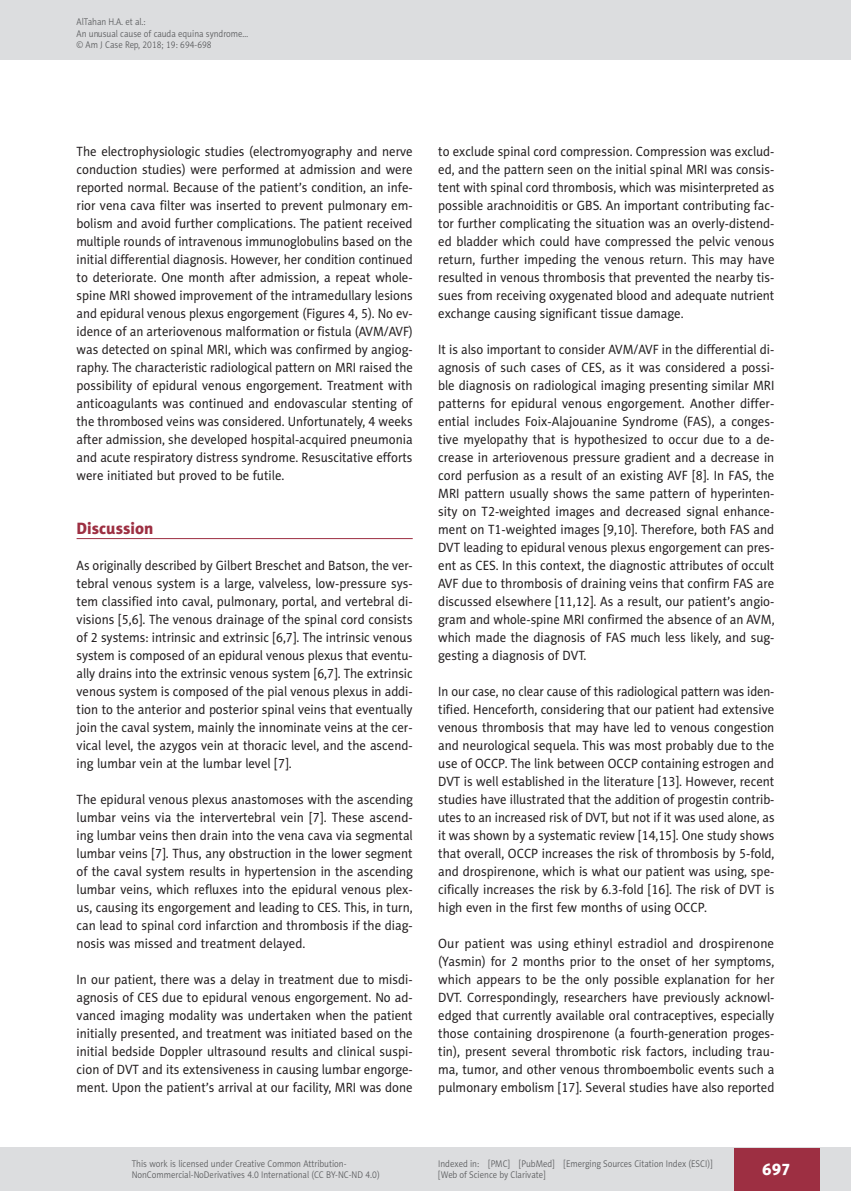
<style>
.page{position:relative;width:851px;height:1191px;background:#fff}
.page>*{position:absolute;margin:0;border:0;box-sizing:border-box;transform-origin:0 0}
.AJCR_Headline_1{font:16.5px "Naomi Sans EFN Heavy";color:#9d2f42}
.t1{font:16.5px "Naomi Sans EFN Heavy";color:#fff}
.AJCR_Body{font:13.5px/18px "Naomi Sans EFN";color:#231f20;text-align:justify;scale:.95 1}
.AJCR_Body-2{font:13.5px/18px "Naomi Sans EFN";color:#231f20;text-align:justify;scale:.93 1}
.AJCR_Body-3{font:13.5px/18px "Naomi Sans EFN";color:#231f20;text-align:justify;scale:.94 1}
.AJCR_Body-4{font:13.5px/18px "Naomi Sans EFN";color:#231f20;text-align:justify}
.t2{font:9.75px/11.2px "Naomi Sans EFN Light";color:#57585a;scale:.9 1}
</style>
<div class="page">
<hr style="left:77px;top:538px;width:335px;height:1px;background:#9d2f42">
<div style="left:0;top:1148px;width:850px;height:43px;background:#dcdddf"></div>
<div style="left:733px;top:1147px;width:86px;height:43px;background:#9d2f42"></div>
<div style="left:0;top:0;width:850px;height:60px;background:#dcdddf"></div>
<p class="t2" style="left:77px;top:16px;width:192px">AlTahan H.A. et al.:<br>An unusual cause of cauda equina syndrome… © Am J Case Rep, 2018; 19: 694-698</p>
<p class="AJCR_Body" style="left:77px;top:142px;width:355px">The electrophysiologic studies (electromyography and nerve conduction studies) were performed at admission and were reported normal. Because of the patient’s condition, an infe&shy;rior vena cava filter was inserted to prevent pulmonary em&shy;bolism and avoid further complications. The patient received multiple rounds of intravenous immunoglobulins based on the initial differential diagnosis. However, her condition continued to deteriorate. One month after admission, a repeat whole&shy;spine MRI showed improvement of the intramedullary lesions and epidural venous plexus engorgement (Figures 4, 5). No ev&shy;idence of an arteriovenous malformation or fistula (AVM/AVF) was detected on spinal MRI, which was confirmed by angiog&shy;raphy. The characteristic radiological pattern on MRI raised the possibility of epidural venous engorgement. Treatment with anticoagulants was continued and endovascular stenting of the thrombosed veins was considered. Unfortunately, 4 weeks after admission, she developed hospital-acquired pneumonia and acute respiratory distress syndrome. Resuscitative efforts were initiated but proved to be futile.</p>
<p class="AJCR_Headline_1" style="left:77px;top:518px;width:78px">Discussion</p>
<p class="AJCR_Body-3" style="left:77px;top:556px;width:359px">As originally described by Gilbert Breschet and Batson, the ver&shy;tebral venous system is a large, valveless, low-pressure sys&shy;tem classified into caval, pulmonary, portal, and vertebral di&shy;visions [5,6]. The venous drainage of the spinal cord consists of 2 systems: intrinsic and extrinsic [6,7]. The intrinsic venous system is composed of an epidural venous plexus that eventu&shy;ally drains into the extrinsic venous system [6,7]. The extrinsic venous system is composed of the pial venous plexus in addi&shy;tion to the anterior and posterior spinal veins that eventually join the caval system, mainly the innominate veins at the cer&shy;vical level, the azygos vein at thoracic level, and the ascend&shy;ing lumbar vein at the lumbar level [7].</p>
<p class="AJCR_Body" style="left:77px;top:790px;width:355px">The epidural venous plexus anastomoses with the ascending lumbar veins via the intervertebral vein [7]. These ascend&shy;ing lumbar veins then drain into the vena cava via segmental lumbar veins [7]. Thus, any obstruction in the lower segment of the caval system results in hypertension in the ascending lumbar veins, which refluxes into the epidural venous plex&shy;us, causing its engorgement and leading to CES. This, in turn, can lead to spinal cord infarction and thrombosis if the diag&shy;nosis was missed and treatment delayed.</p>
<p class="AJCR_Body" style="left:77px;top:970px;width:355px">In our patient, there was a delay in treatment due to misdi&shy;agnosis of CES due to epidural venous engorgement. No ad&shy;vanced imaging modality was undertaken when the patient initially presented, and treatment was initiated based on the initial bedside Doppler ultrasound results and clinical suspi&shy;cion of DVT and its extensiveness in causing lumbar engorge&shy;ment. Upon the patient’s arrival at our facility, MRI was done</p>
<p class="AJCR_Body" style="left:438px;top:142px;width:355px">to exclude spinal cord compression. Compression was exclud&shy;ed, and the pattern seen on the initial spinal MRI was consis&shy;tent with spinal cord thrombosis, which was misinterpreted as possible arachnoiditis or GBS. An important contributing fac&shy;tor further complicating the situation was an overly-distend&shy;ed bladder which could have compressed the pelvic venous return, further impeding the venous return. This may have resulted in venous thrombosis that prevented the nearby tis&shy;sues from receiving oxygenated blood and adequate nutrient exchange causing significant tissue damage.</p>
<p class="AJCR_Body" style="left:438px;top:340px;width:355px">It is also important to consider AVM/AVF in the differential di&shy;agnosis of such cases of CES, as it was considered a possi&shy;ble diagnosis on radiological imaging presenting similar MRI patterns for epidural venous engorgement. Another differ&shy;ential includes Foix-Alajouanine Syndrome (FAS), a conges&shy;tive myelopathy that is hypothesized to occur due to a de&shy;crease in arteriovenous pressure gradient and a decrease in cord perfusion as a result of an existing AVF [8]. In FAS, the MRI pattern usually shows the same pattern of hyperinten&shy;sity on T2-weighted images and decreased signal enhance&shy;ment on T1-weighted images [9,10]. Therefore, both FAS and DVT leading to epidural venous plexus engorgement can pres&shy;ent as CES. In this context, the diagnostic attributes of occult AVF due to thrombosis of draining veins that confirm FAS are discussed elsewhere [11,12]. As a result, our patient’s angio&shy;gram and whole-spine MRI confirmed the absence of an AVM, which made the diagnosis of FAS much less likely, and sug&shy;gesting a diagnosis of DVT.</p>
<p class="AJCR_Body-2" style="left:438px;top:682px;width:363px">In our case, no clear cause of this radiological pattern was iden&shy;tified. Henceforth, considering that our patient had extensive venous thrombosis that may have led to venous congestion and neurological sequela. This was most probably due to the use of OCCP. The link between OCCP containing estrogen and DVT is well established in the literature [13]. However, recent studies have illustrated that the addition of progestin contrib&shy;utes to an increased risk of DVT, but not if it was used alone, as it was shown by a systematic review [14,15]. One study shows that overall, OCCP increases the risk of thrombosis by 5-fold, and drospirenone, which is what our patient was using, spe&shy;cifically increases the risk by 6.3-fold [16]. The risk of DVT is high even in the first few months of using OCCP.</p>
<p class="AJCR_Body-4" style="left:438px;top:934px;width:338px">Our patient was using ethinyl estradiol and drospirenone (Yasmin) for 2 months prior to the onset of her symptoms, which appears to be the only possible explanation for her DVT. Correspondingly, researchers have previously acknowl&shy;edged that currently available oral contraceptives, especially those containing drospirenone (a fourth-generation proges&shy;tin), present several thrombotic risk factors, including trau&shy;ma, tumor, and other venous thromboembolic events such a pulmonary embolism [17]. Several studies have also reported</p>
<p class="t2" style="left:132px;top:1158px;width:277px">This work is licensed under Creative Common Attribution-<br>NonCommercial-NoDerivatives 4.0 International (CC BY-NC-ND 4.0)</p>
<p class="t2" style="left:438px;top:1158px;width:306px">Indexed in: [PMC] [PubMed] [Emerging Sources Citation Index (ESCI)] [Web of Science by Clarivate]</p>
<p class="t1" style="left:762px;top:1159px;width:30px">697</p>
</div>
